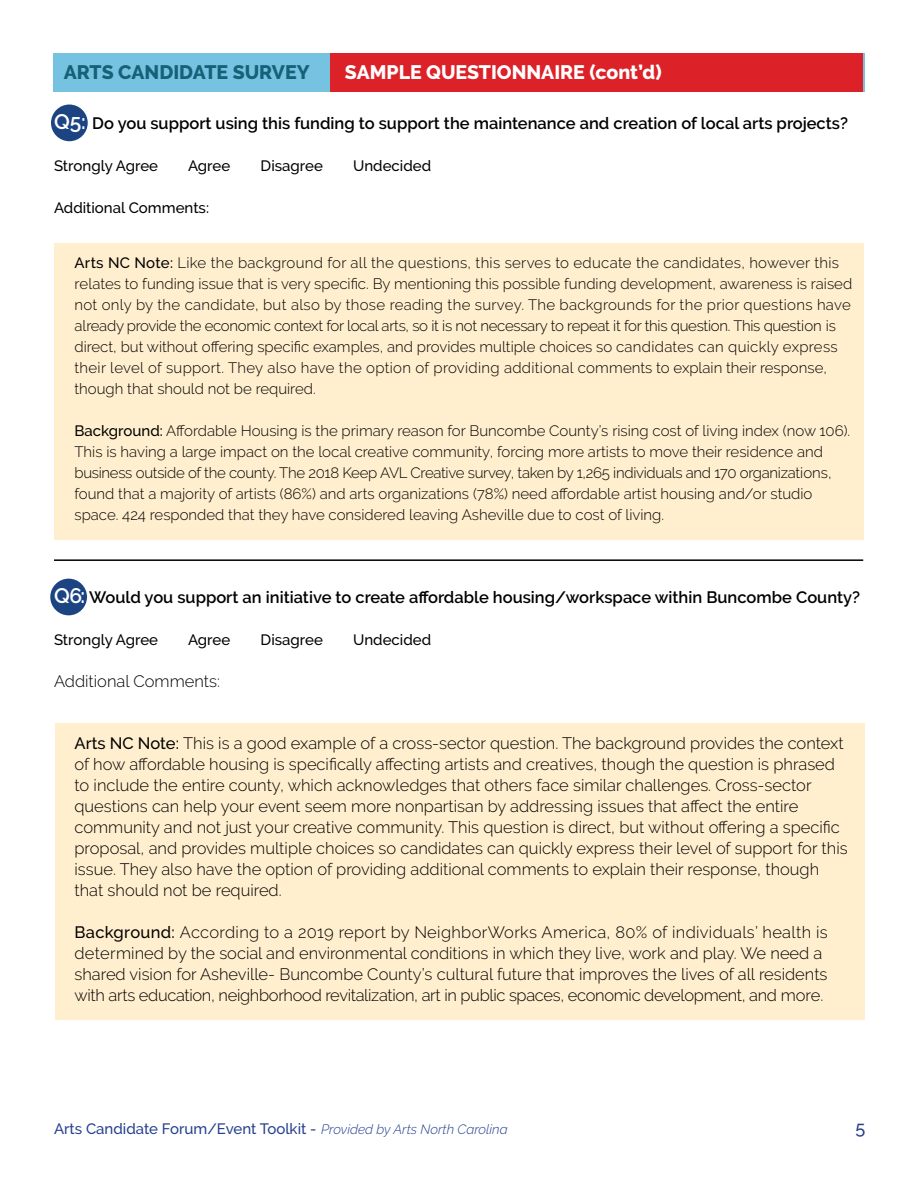
<style>
.page{position:relative;width:918px;height:1188px;background:#fff}
.page>*{position:absolute;margin:0;border:0;box-sizing:border-box;transform-origin:0 0}
.t1{font:800 19.5px "Raleway";color:#fff}
.t2{font:800 19.5px "Raleway";color:#186078}
.t3{font:500 18px "Raleway";color:#25408f}
.t4{font:300 16.5px/21px "Raleway";color:#000}
.t5{font:600 16.5px "Raleway";color:#000}
.t6{font:300 15px/21px "Raleway";color:#000}
.t7{font:500 15px "Raleway";color:#000}
.t8{font:500 15px "Raleway";color:#25408f}
.s1{font-size:21px;color:#fff}
.s2{font-weight:500}
.s3{font-weight:300;font-style:italic;font-size:13.5px}
</style>
<div class="page">
<div style="left:50px;top:579px;width:37px;height:36px;background:#1d4482;border-radius:50%"></div>
<div style="left:51px;top:105px;width:37px;height:36px;background:#1d4482;border-radius:50%"></div>
<div style="left:54px;top:243px;width:810px;height:297px;background:#ffefce"></div>
<div style="left:55px;top:723px;width:810px;height:297px;background:#ffefce"></div>
<div style="left:53px;top:54px;width:811px;height:38px;background:#76c2e1"></div>
<div style="left:330px;top:54px;width:533px;height:38px;background:#dc2128"></div>
<hr style="left:54px;top:559px;width:809px;height:2px;background:#000">
<h1 class="t2" style="left:64px;top:61px;width:248px">ARTS CANDIDATE SURVEY</h1>
<h1 class="t1" style="left:345px;top:61px;width:318px">SAMPLE QUESTIONNAIRE (cont’d)</h1>
<p class="t5" style="left:54px;top:114px;width:796px"><span class="s1">Q 5:</span> Do you support using this funding to support the maintenance and creation of local arts projects?</p>
<p class="t7" style="left:54px;top:157px;width:106px">Strongly Agree</p>
<p class="t7" style="left:188px;top:157px;width:44px">Agree</p>
<p class="t7" style="left:261px;top:157px;width:64px">Disagree</p>
<p class="t7" style="left:353px;top:157px;width:79px">Undecided</p>
<p class="t7" style="left:54px;top:199px;width:157px">Additional Comments:</p>
<p class="t6" style="left:75px;top:252px;width:779px"><span class="s2">Arts NC Note:</span> Like the background for all the questions, this serves to educate the candidates, however this relates to funding issue that is very specific. By mentioning this possible funding development, awareness is raised not only by the candidate, but also by those reading the survey. The backgrounds for the prior questions have already provide the economic context for local arts, so it is not necessary to repeat it for this question. This question is direct, but without offering specific examples, and provides multiple choices so candidates can quickly express their level of support. They also have the option of providing additional comments to explain their response, though that should not be required.</p>
<p class="t6" style="left:75px;top:420px;width:777px"><span class="s2">Background:</span> Affordable Housing is the primary reason for Buncombe County’s rising cost of living index (now 106).<br>This is having a large impact on the local creative community, forcing more artists to move their residence and business outside of the county. The 2018 Keep AVL Creative survey, taken by 1,265 individuals and 170 organizations, found that a majority of artists (86%) and arts organizations (78%) need affordable artist housing and/or studio space. 424 responded that they have considered leaving Asheville due to cost of living.</p>
<p class="t5" style="left:54px;top:588px;width:808px"><span class="s1">Q 6:</span> Would you support an initiative to create affordable housing/workspace within Buncombe County?</p>
<p class="t7" style="left:54px;top:631px;width:106px">Strongly Agree</p>
<p class="t7" style="left:188px;top:631px;width:44px">Agree</p>
<p class="t7" style="left:261px;top:631px;width:64px">Disagree</p>
<p class="t7" style="left:353px;top:631px;width:79px">Undecided</p>
<p class="t4" style="left:54px;top:671px;width:167px">Additional Comments:</p>
<p class="t4" style="left:75px;top:733px;width:775px"><span class="s2">Arts NC Note:</span> This is a good example of a cross-sector question. The background provides the context of how affordable housing is specifically affecting artists and creatives, though the question is phrased to include the entire county, which acknowledges that others face similar challenges. Cross-sector questions can help your event seem more nonpartisan by addressing issues that affect the entire community and not just your creative community. This question is direct, but without offering a specific proposal, and provides multiple choices so candidates can quickly express their level of support for this issue. They also have the option of providing additional comments to explain their response, though that should not be required.</p>
<p class="t4" style="left:75px;top:922px;width:755px"><span class="s2">Background:</span> According to a 2019 report by NeighborWorks America, 80% of individuals’ health is determined by the social and environmental conditions in which they live, work and play. We need a shared vision for Asheville- Buncombe County’s cultural future that improves the lives of all residents with arts education, neighborhood revitalization, art in public spaces, economic development, and more.</p>
<p class="t8" style="left:54px;top:1120px;width:455px">Arts Candidate Forum/Event Toolkit - <span class="s3">Provided by Arts North Carolina</span></p>
<p class="t3" style="left:856px;top:1117px;width:11px">5</p>
</div>
